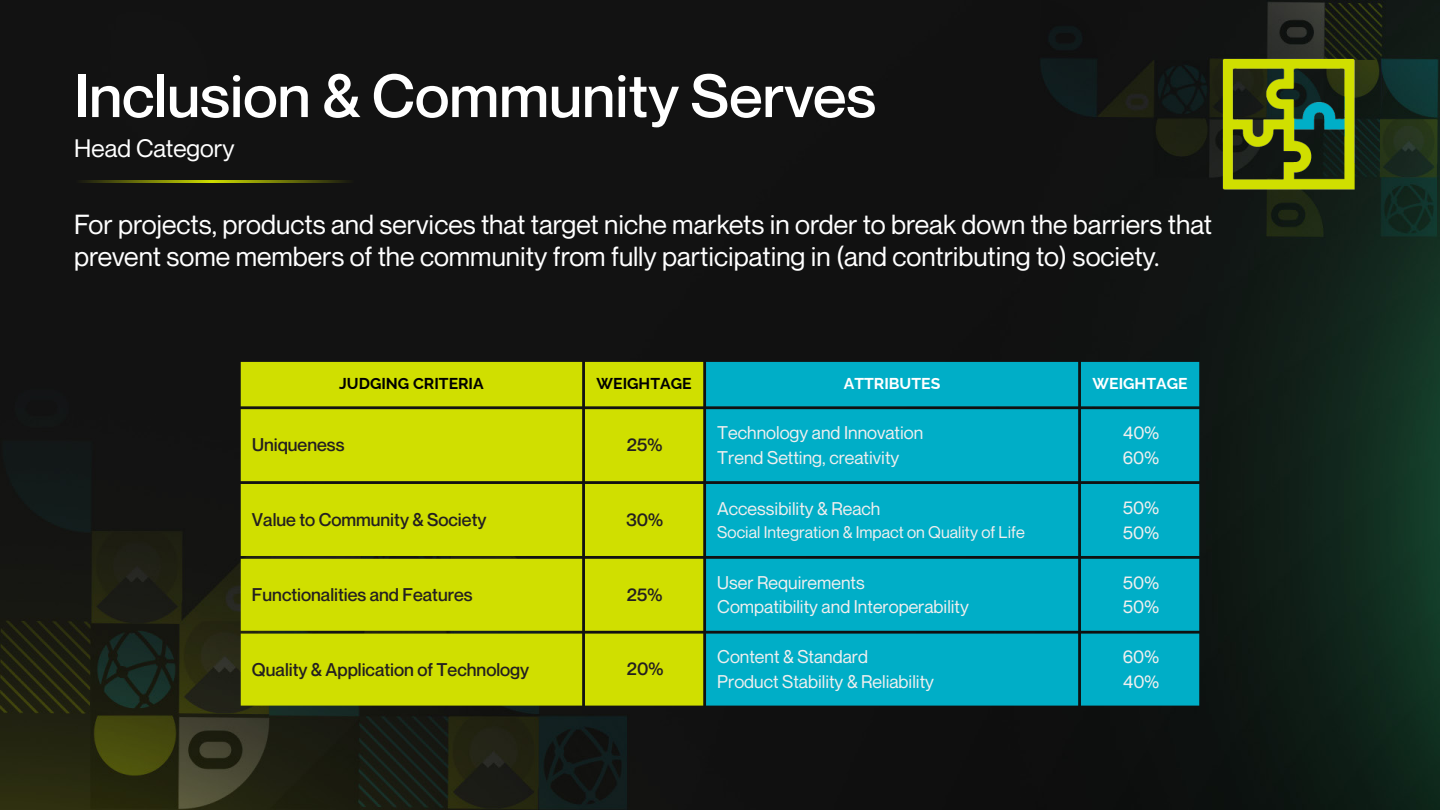
<style>
.page{position:relative;width:1440px;height:810px;background:#fff}
.page>*{position:absolute;margin:0;border:0;box-sizing:border-box;transform-origin:0 0}
.t1{font:500 59.4px "Neue Montreal";color:#fff}
.t2{font:27px/32.4px "Neue Montreal";color:#fff}
.t3{font:24.75px "Neue Montreal";color:#fff}
.t4{font:18px/24.8px "Neue Montreal";color:#f0efef}
.t5{font:500 18px "Neue Montreal";color:#231f20}
.t6{font:16.5px "Neue Montreal";color:#f0efef}
.t7{font:700 15.75px "Raleway";color:#000}
.t8{font:700 15.75px "Raleway";color:#fff}
</style>
<div class="page">
<img style="left:0;top:0;width:1440px;height:810px">
<div style="left:241px;top:362px;width:462px;height:44px;background:#d0df00"></div>
<div style="left:706px;top:362px;width:493px;height:344px;background:#00aec7"></div>
<div style="left:241px;top:409px;width:462px;height:297px;background:#d0df00"></div>
<svg style="left:74px;top:180px;width:280px;height:2px"></svg>
<img style="left:1215px;top:48px;width:149px;height:152px">
<h1 class="t1" style="left:74px;top:60px;width:803px">Inclusion &amp; Community Serves</h1>
<h3 class="t3" style="left:74px;top:134px;width:162px">Head Category</h3>
<h2 class="t2" style="left:74px;top:208px;width:1139px">For projects, products and services that target niche markets in order to break down the barriers that prevent some members of the community from fully participating in (and contributing to) society.</h2>
<p class="t7" style="left:339px;top:372px;width:146px">JUDGING CRITERIA</p>
<p class="t7" style="left:597px;top:372px;width:96px">WEIGHTAGE</p>
<p class="t8" style="left:844px;top:372px;width:98px">ATTRIBUTES</p>
<p class="t8" style="left:1093px;top:372px;width:96px">WEIGHTAGE</p>
<p class="t5" style="left:252px;top:434px;width:94px">Uniqueness</p>
<p class="t5" style="left:627px;top:434px;width:37px">25%</p>
<p class="t5" style="left:252px;top:509px;width:236px">Value to Community &amp; Society</p>
<p class="t5" style="left:626px;top:509px;width:38px">30%</p>
<p class="t5" style="left:252px;top:584px;width:222px">Functionalities and Features</p>
<p class="t5" style="left:627px;top:584px;width:37px">25%</p>
<p class="t5" style="left:252px;top:658px;width:279px">Quality &amp; Application of Technology</p>
<p class="t5" style="left:627px;top:658px;width:38px">20%</p>
<p class="t4" style="left:717px;top:420px;width:208px">Technology and Innovation<br>Trend Setting, creativity</p>
<p class="t4" style="left:1123px;top:420px;width:38px">40%<br>60%</p>
<p class="t4" style="left:717px;top:496px;width:165px">Accessibility &amp; Reach</p>
<p class="t6" style="left:717px;top:523px;width:309px">Social Integration &amp; Impact on Quality of Life</p>
<p class="t4" style="left:1123px;top:495px;width:37px">50%<br>50%</p>
<p class="t4" style="left:717px;top:570px;width:253px">User Requirements<br>Compatibility and Interoperability</p>
<p class="t4" style="left:1123px;top:570px;width:37px">50%<br>50%</p>
<p class="t4" style="left:717px;top:645px;width:218px">Content &amp; Standard<br>Product Stability &amp; Reliability</p>
<p class="t4" style="left:1123px;top:645px;width:38px">60%<br>40%</p>
</div>
